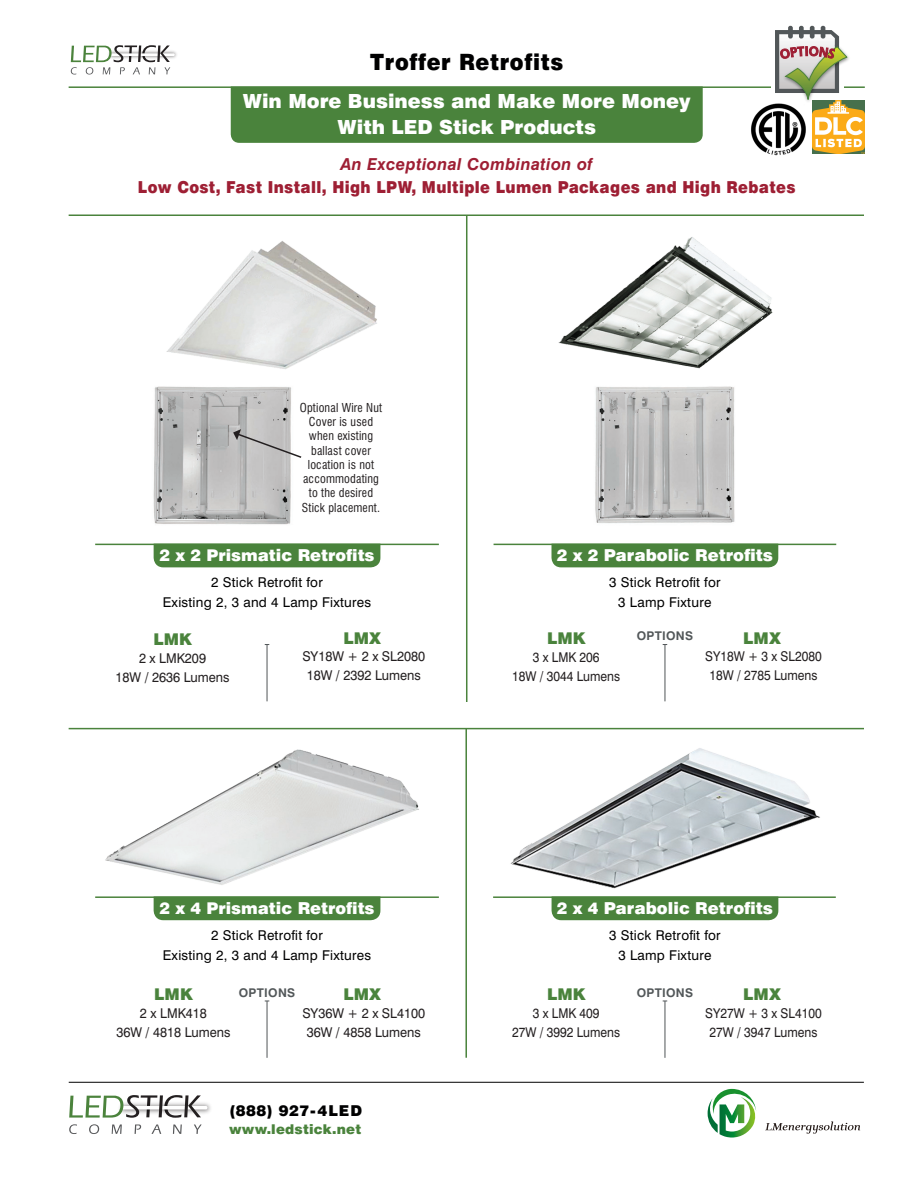
<style>
.page{position:relative;width:918px;height:1188px;background:#fff}
.page>*{position:absolute;margin:0;border:0;box-sizing:border-box;transform-origin:0 0}
.t1{font:900 22.5px "Swiss 721 BT";letter-spacing:.03em;color:#000001;scale:.93 1}
.t2{font:900 19.5px/25.5px "Swiss 721 BT";color:#fff;text-align:center}
.t3{font:900 16.5px "Swiss 721 BT";letter-spacing:.025em;color:#9e1f34;scale:.9 1}
.t4{font:900 16.5px "Swiss 721 BT";color:#fff}
.t5{font:italic 700 16.5px "Swiss 721 BT";letter-spacing:.025em;color:#9e1f34}
.t6{font:900 16.2px "Swiss 721 BT";color:#fff}
.t7{font:900 16.2px "Swiss 721 BT";color:#4a833c}
.t8{font:900 15px "Swiss 721 BT";letter-spacing:.03em;color:#000001}
.t9{font:13.5px "Swiss 721 BT";letter-spacing:.02em;color:#000001}
.t10{font:13.5px/18.9px "Swiss 721 BT";color:#231f20;text-align:center;scale:.9 1}
.t11{font:13.5px/18.9px "Swiss 721 BT";color:#231f20;text-align:center;scale:.95 1}
.t12{font:900 13.5px "Swiss 721 BT";letter-spacing:.015em;color:#4a833c}
.t13{font:condensed 12px/14.4px "Swiss 721 BT";letter-spacing:.015em;color:#231f20;text-align:center}
.t14{font:700 12px "Swiss 721 BT";letter-spacing:.025em;color:#525759}
.s1{font-size:16.5px}
.s2{font-size:16.2px}
</style>
<div class="page">
<hr style="left:69px;top:86px;width:796px;height:2px;background:#4a833c">
<svg style="left:71px;top:45px;width:104px;height:30px"></svg>
<div style="left:771px;top:68px;width:73px;height:29px;background:#fff"></div>
<img style="left:751px;top:103px;width:55px;height:53px">
<svg style="left:775px;top:26px;width:73px;height:77px"></svg>
<div style="left:231px;top:86px;width:472px;height:57px;background:#4a833c"></div>
<hr style="left:69px;top:1082px;width:795px;height:1px;background:#000001">
<svg style="left:708px;top:1088px;width:48px;height:50px"></svg>
<svg style="left:765px;top:1121px;width:95px;height:13px"></svg>
<img style="left:207px;top:1103px;width:4px;height:10px">
<svg style="left:69px;top:1124px;width:8px;height:10px"></svg>
<svg style="left:89px;top:1124px;width:10px;height:10px"></svg>
<svg style="left:112px;top:1125px;width:10px;height:9px"></svg>
<svg style="left:135px;top:1125px;width:6px;height:9px"></svg>
<svg style="left:151px;top:1125px;width:10px;height:9px"></svg>
<svg style="left:173px;top:1125px;width:9px;height:9px"></svg>
<svg style="left:194px;top:1125px;width:8px;height:9px"></svg>
<svg style="left:69px;top:1095px;width:138px;height:23px"></svg>
<hr style="left:466px;top:216px;width:1px;height:486px;background:#4a833c">
<hr style="left:465px;top:728px;width:2px;height:330px;background:#4a833c">
<hr style="left:69px;top:728px;width:795px;height:1px;background:#4a833c">
<hr style="left:69px;top:214px;width:795px;height:2px;background:#4a833c">
<hr style="left:664px;top:645px;width:1px;height:56px;background:#525759">
<hr style="left:494px;top:544px;width:342px;height:1px;background:#4a833c">
<svg style="left:551px;top:543px;width:228px;height:25px;background:#538946"></svg>
<img style="left:595px;top:386px;width:140px;height:137px">
<img style="left:558px;top:237px;width:215px;height:132px">
<hr style="left:267px;top:645px;width:1px;height:56px;background:#525759">
<hr style="left:95px;top:544px;width:344px;height:1px;background:#4a833c">
<svg style="left:153px;top:543px;width:228px;height:25px;background:#538946"></svg>
<img style="left:166px;top:241px;width:211px;height:128px">
<img style="left:153px;top:386px;width:138px;height:139px">
<svg style="left:233px;top:429px;width:69px;height:30px;background:#c0bfbf"></svg>
<hr style="left:267px;top:1001px;width:1px;height:57px;background:#525759">
<hr style="left:95px;top:896px;width:344px;height:2px;background:#4a833c">
<svg style="left:153px;top:896px;width:228px;height:25px;background:#538945"></svg>
<img style="left:105px;top:749px;width:314px;height:136px">
<hr style="left:664px;top:1001px;width:1px;height:57px;background:#525759">
<hr style="left:493px;top:896px;width:343px;height:2px;background:#4a833c">
<svg style="left:551px;top:896px;width:228px;height:25px;background:#538945"></svg>
<img style="left:510px;top:748px;width:310px;height:141px">
<img style="left:813px;top:101px;width:52px;height:52px">
<p class="t1" style="left:370px;top:48px;width:209px">Troffer Retrofits</p>
<p class="t2" style="left:243px;top:89px;width:449px">Win More Business and Make More Money<br>With LED Stick Products</p>
<p class="t5" style="left:341px;top:154px;width:253px">An Exceptional Combination of</p>
<p class="t3" style="left:138px;top:177px;width:732px">Low Cost, Fast Install, High LPW, Multiple Lumen Packages and High Rebates</p>
<p class="t13" style="left:300px;top:400px;width:84px">Optional Wire Nut<br>Cover is used when existing ballast cover location is not accommodating to the desired<br>Stick placement.</p>
<p class="t6" style="left:160px;top:545px;width:217px">2 x 2 Prismat<span class="s1">ic Re</span>trofits</p>
<p class="t9" style="left:211px;top:574px;width:113px">2 Stick Retrofit for</p>
<p class="t9" style="left:163px;top:594px;width:210px">Existing 2, 3 and 4 Lamp Fixtures</p>
<p class="t7" style="left:153px;top:629px;width:40px">LMK</p>
<p class="t11" style="left:116px;top:648px;width:122px">2 x LMK209<br>18W / 2636 Lumens</p>
<p class="t7" style="left:344px;top:628px;width:39px">LMX</p>
<p class="t11" style="left:302px;top:647px;width:131px">SY18W + 2 x SL2080<br>18W / 2392 Lumens</p>
<p class="t6" style="left:160px;top:898px;width:217px">2 x 4 Prismat<span class="s1">ic Re</span>trofits</p>
<p class="t9" style="left:211px;top:927px;width:113px">2 Stick Retrofit for</p>
<p class="t9" style="left:163px;top:947px;width:210px">Existing 2, 3 and 4 Lamp Fixtures</p>
<p class="t7" style="left:154px;top:984px;width:40px">LMK</p>
<p class="t14" style="left:239px;top:985px;width:58px">OPTIONS</p>
<p class="t11" style="left:116px;top:1004px;width:122px">2 x LMK418<br>36W / 4818 Lumens</p>
<p class="t7" style="left:344px;top:984px;width:39px">LMX</p>
<p class="t11" style="left:302px;top:1003px;width:131px">SY36W + 2 x SL4100<br>36W / 4858 Lumens</p>
<p class="t8" style="left:229px;top:1101px;width:134px">(888) 927-4LED</p>
<p class="t12" style="left:229px;top:1121px;width:133px">www.ledstick.net</p>
<p class="t4" style="left:557px;top:545px;width:218px"><span class="s2">2 x 2</span> Parabolic Retrofits</p>
<p class="t9" style="left:609px;top:574px;width:113px">3 Stick Retrofit for</p>
<p class="t9" style="left:618px;top:594px;width:95px">3 Lamp Fixture</p>
<p class="t7" style="left:547px;top:628px;width:40px">LMK</p>
<p class="t10" style="left:512px;top:648px;width:122px">3 x LMK 206<br>18W / 3044 Lumens</p>
<p class="t14" style="left:637px;top:629px;width:58px">OPTIONS</p>
<p class="t7" style="left:743px;top:628px;width:39px">LMX</p>
<p class="t10" style="left:705px;top:647px;width:131px">SY18W + 3 x SL2080<br>18W / 2785 Lumens</p>
<p class="t4" style="left:557px;top:898px;width:218px"><span class="s2">2 x 4</span> Parabolic Retrofits</p>
<p class="t9" style="left:609px;top:927px;width:113px">3 Stick Retrofit for</p>
<p class="t9" style="left:618px;top:947px;width:95px">3 Lamp Fixture</p>
<p class="t7" style="left:547px;top:984px;width:40px">LMK</p>
<p class="t10" style="left:512px;top:1004px;width:122px">3 x LMK 409<br>27W / 3992 Lumens</p>
<p class="t14" style="left:637px;top:985px;width:58px">OPTIONS</p>
<p class="t7" style="left:743px;top:984px;width:39px">LMX</p>
<p class="t10" style="left:705px;top:1003px;width:131px">SY27W + 3 x SL4100<br>27W / 3947 Lumens</p>
</div>
